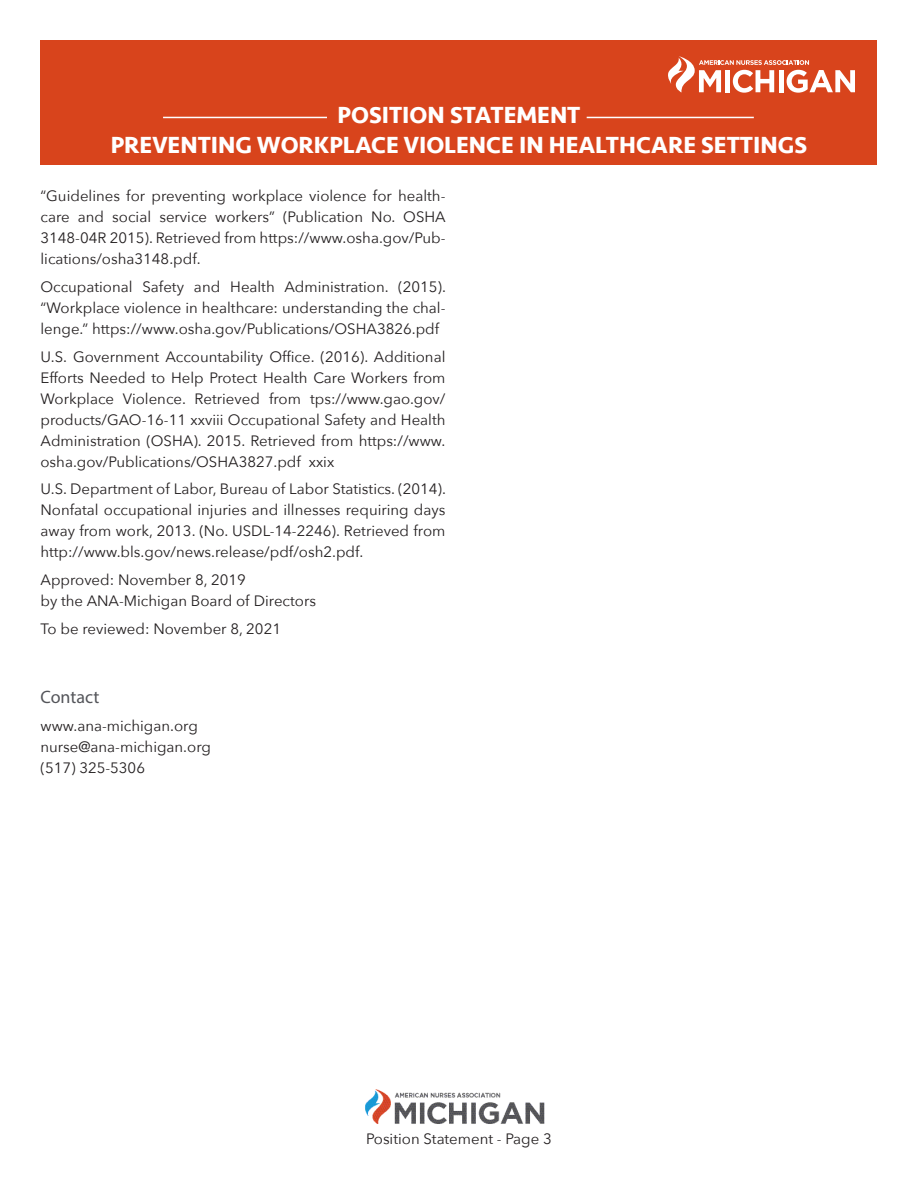
<style>
.page{position:relative;width:918px;height:1188px;background:#fff}
.page>*{position:absolute;margin:0;border:0;box-sizing:border-box;transform-origin:0 0}
.t1{font:700 24px "Seravek";color:#fff}
.Subtitle{font:18px "Myriad Pro";color:#54555a}
.t2{font:15px/21px "Avenir Next";color:#231f20;text-align:justify}
</style>
<div class="page">
<img style="left:364px;top:1089px;width:181px;height:35px">
<div style="left:40px;top:40px;width:838px;height:125px;background:#d8441c"></div>
<svg style="left:668px;top:56px;width:187px;height:37px"></svg>
<hr style="left:163px;top:117px;width:164px;height:1px;background:#fff">
<hr style="left:587px;top:117px;width:167px;height:1px;background:#fff">
<p class="t1" style="left:337px;top:96px;width:245px">POSITION STATEMENT</p>
<p class="t1" style="left:111px;top:126px;width:698px">PREVENTING WORKPLACE VIOLENCE IN HEALTHCARE SETTINGS</p>
<p class="t2" style="left:40px;top:185px;width:407px">“Guidelines for preventing workplace violence for health&shy;care and social service workers” (Publication No. OSHA 3148-04R 2015). Retrieved from https://www.osha.gov/Pub&shy;lications/osha3148.pdf.</p>
<p class="t2" style="left:40px;top:276px;width:407px">Occupational Safety and Health Administration. (2015). “Workplace violence in healthcare: understanding the chal&shy;lenge.” https://www.osha.gov/Publications/OSHA3826.pdf</p>
<p class="t2" style="left:40px;top:345px;width:407px">U.S. Government Accountability Office. (2016). Additional Efforts Needed to Help Protect Health Care Workers from Workplace Violence. Retrieved from tps://www.gao.gov/ products/GAO-16-11 xxviii Occupational Safety and Health Administration (OSHA). 2015. Retrieved from https://www. osha.gov/Publications/OSHA3827.pdf xxix</p>
<p class="t2" style="left:40px;top:478px;width:407px">U.S. Department of Labor, Bureau of Labor Statistics. (2014).<br>Nonfatal occupational injuries and illnesses requiring days away from work, 2013. (No. USDL-14-2246). Retrieved from http://www.bls.gov/news.release/pdf/osh2.pdf.</p>
<p class="t2" style="left:40px;top:569px;width:277px">Approved: November 8, 2019<br>by the ANA-Michigan Board of Directors</p>
<p class="t2" style="left:40px;top:618px;width:242px">To be reviewed: November 8, 2021</p>
<p class="Subtitle" style="left:40px;top:686px;width:60px">Contact</p>
<p class="t2" style="left:40px;top:715px;width:159px">www.ana-michigan.org</p>
<p class="t2" style="left:40px;top:736px;width:172px">nurse@ana-michigan.org</p>
<p class="t2" style="left:40px;top:757px;width:106px">(517) 325-5306</p>
<p class="t2" style="left:366px;top:1128px;width:187px">Position Statement - Page 3</p>
</div>
